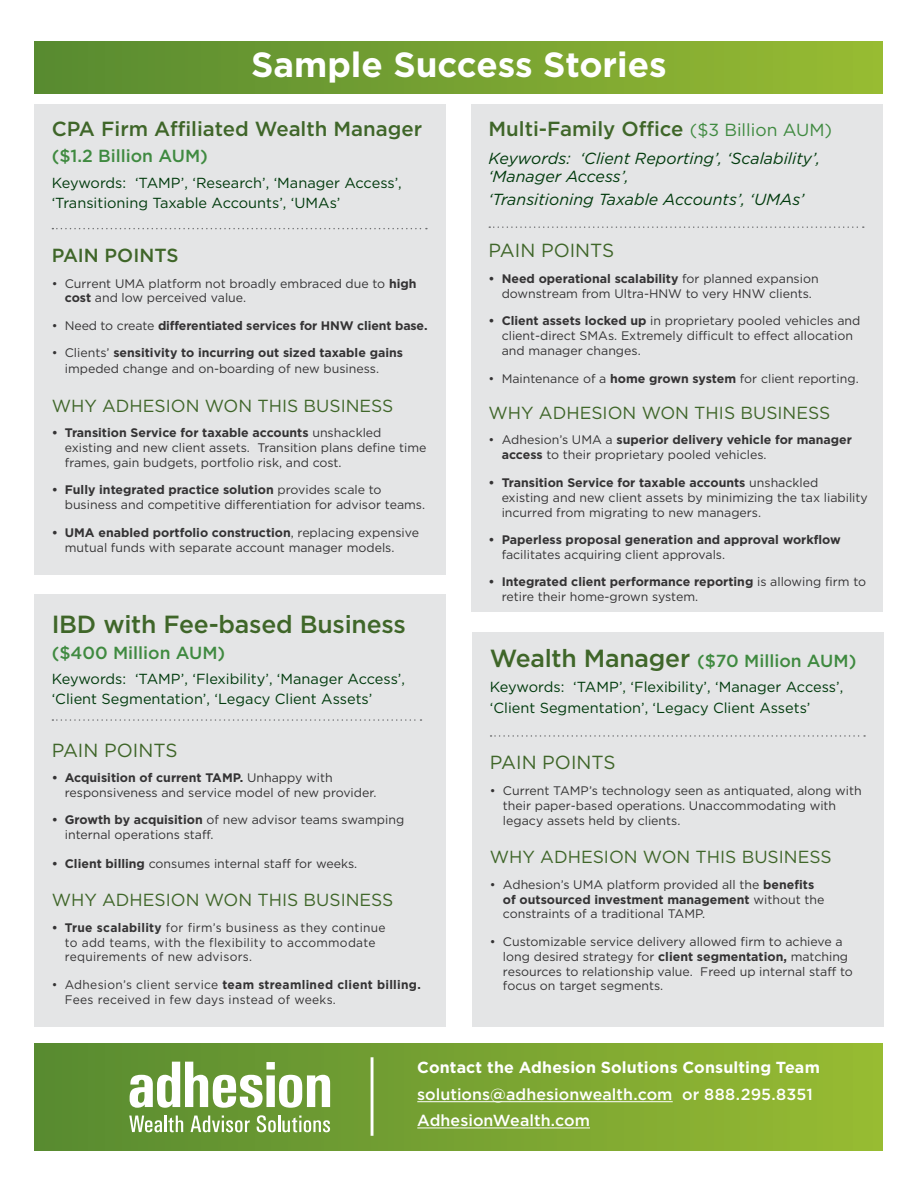
<style>
.page{position:relative;width:918px;height:1188px;background:#fff}
.page>*{position:absolute;margin:0;border:0;box-sizing:border-box;transform-origin:0 0}
.t1{font:700 34.95px "Gotham";color:#fff}
.t2{font:500 24.75px "Gotham";letter-spacing:-.01em;color:#3f6629}
.t3{font:500 20.4px "Gotham";color:#3f6629}
.t4{font:18.9px "Gotham";color:#3f6629}
.t5{font:500 18.9px "Gotham";color:#3f6629}
.t6{font:17.55px "Gotham";color:#3f6629}
.t7{font:500 17.55px "Gotham";color:#3f8a40}
.t8{font:italic 16.05px/17.5px "Gotham";color:#003a0c}
.t9{font:500 16.05px/26.2px "Gotham";letter-spacing:.005em;color:#fff}
.t10{font:700 16.05px "Gotham";letter-spacing:.01em;color:#fff}
.t11{font:14.55px/20.4px "Gotham";color:#003a0c}
.t12{font:12.45px/14.9px "Gotham";color:#343334}
.t13{font:12.45px/14.9px "Gotham";letter-spacing:.025em;color:#343334}
.t14{font:700 12.45px "Gotham";letter-spacing:-.01em;color:#343334}
.s1{font-weight:700}
.s2{font-weight:400}
.s3{font-weight:400;font-size:17.55px;color:#3f8a40}
.s4{font-size:24.75px;color:#3f6629}
</style>
<div class="page">
<div style="left:35px;top:1043px;width:848px;height:107px;background:linear-gradient(to right,#588a32,#98bb33)"></div>
<div style="left:35px;top:41px;width:848px;height:52px;background:linear-gradient(to right,#578a31,#97bb33)"></div>
<hr style="left:417px;top:1101px;width:256px;height:1px;background:#fff">
<hr style="left:417px;top:1128px;width:173px;height:1px;background:#fff">
<div style="left:35px;top:104px;width:411px;height:470px;background:#e4e5e6"></div>
<svg style="left:52px;top:228px;width:375px;height:1px"></svg>
<div style="left:471px;top:104px;width:412px;height:507px;background:#e4e5e6"></div>
<svg style="left:489px;top:226px;width:375px;height:2px"></svg>
<div style="left:35px;top:594px;width:411px;height:432px;background:#e4e5e6"></div>
<svg style="left:52px;top:719px;width:370px;height:2px"></svg>
<div style="left:473px;top:632px;width:411px;height:394px;background:#e4e5e6"></div>
<svg style="left:491px;top:735px;width:374px;height:2px"></svg>
<svg style="left:130px;top:1062px;width:200px;height:46px"></svg>
<svg style="left:129px;top:1116px;width:54px;height:16px"></svg>
<svg style="left:191px;top:1116px;width:59px;height:16px"></svg>
<svg style="left:257px;top:1115px;width:73px;height:17px"></svg>
<hr style="left:371px;top:1057px;width:2px;height:79px;background:#fff">
<h1 class="t1" style="left:251px;top:51px;width:417px">Sample Success Stories</h1>
<h3 class="t3" style="left:52px;top:121px;width:372px">CPA Firm Affiliated Wealth Manager</h3>
<h3 class="t7" style="left:52px;top:150px;width:158px">($1.2 Billion AUM)</h3>
<p class="t11" style="left:52px;top:173px;width:352px">Keywords: ‘TAMP’, ‘Research’, ‘Manager Access’, ‘Transitioning Taxable Accounts’, ‘UMAs’</p>
<h3 class="t5" style="left:52px;top:248px;width:128px">PAIN POINTS</h3>
<p class="t12" style="left:65px;top:277px;width:353px;text-indent:-13px">• Current UMA platform not broadly embraced due to <span class="s1">high cost</span> and low perceived value.</p>
<p class="t14" style="left:52px;top:321px;width:377px"><span class="s2">• Need to create</span> differentiated services for HNW client base.</p>
<p class="t12" style="left:65px;top:346px;width:340px;line-height:15.8px;text-indent:-13px">• Clients’ <span class="s1">sensitivity to incurring out sized taxable gains </span>impeded change and on-boarding of new business.</p>
<h3 class="t6" style="left:52px;top:399px;width:343px">WHY ADHESION WON THIS BUSINESS</h3>
<p class="t12" style="left:65px;top:426px;width:363px;text-indent:-13px"><span class="s1">• Transition Service for taxable accounts</span> unshackled existing and new client assets. Transition plans define time frames, gain budgets, portfolio risk, and cost.</p>
<p class="t12" style="left:65px;top:483px;width:362px;text-indent:-13px"><span class="s1">• Fully integrated practice solution</span> provides scale to business and competitive differentiation for advisor teams.</p>
<p class="t12" style="left:65px;top:526px;width:356px;text-indent:-13px"><span class="s1">• UMA enabled portfolio construction</span>, replacing expensive mutual funds with separate account manager models.</p>
<h2 class="t2" style="left:52px;top:614px;width:356px">IBD with Fee-based Business</h2>
<h3 class="t7" style="left:52px;top:646px;width:175px">($400 Million AUM)</h3>
<p class="t11" style="left:52px;top:670px;width:355px">Keywords: ‘TAMP’, ‘Flexibility’, ‘Manager Access’, ‘Client Segmentation’, ‘Legacy Client Assets’</p>
<h3 class="t4" style="left:52px;top:743px;width:127px">PAIN POINTS</h3>
<p class="t12" style="left:65px;top:771px;width:313px;text-indent:-13px"><span class="s1">• Acquisition of current TAMP.</span> Unhappy with responsiveness and service model of new provider.</p>
<p class="t12" style="left:65px;top:813px;width:341px;text-indent:-13px"><span class="s1">• Growth by acquisition</span> of new advisor teams swamping internal operations staff.</p>
<p class="t12" style="left:52px;top:857px;width:307px"><span class="s1">• Client billing</span> consumes internal staff for weeks.</p>
<h3 class="t6" style="left:52px;top:894px;width:343px">WHY ADHESION WON THIS BUSINESS</h3>
<p class="t13" style="left:65px;top:921px;width:322px;text-indent:-13px"><span class="s1">• True scalability</span> for firm’s business as they continue to add teams, with the flexibility to accommodate requirements of new advisors.</p>
<p class="t13" style="left:65px;top:978px;width:357px;text-indent:-13px">• Adhesion’s client service <span class="s1">team streamlined client billing.<br></span>Fees received in few days instead of weeks.</p>
<h3 class="t3" style="left:489px;top:121px;width:345px">Multi-Family Office <span class="s3">($3 Billion AUM)</span></h3>
<p class="t8" style="left:489px;top:151px;width:333px">Keywords: ‘Client Reporting’, ‘Scalability’, ‘Manager Access’,</p>
<p class="t8" style="left:489px;top:192px;width:317px">‘Transitioning Taxable Accounts’, ‘UMAs’</p>
<h3 class="t4" style="left:489px;top:244px;width:127px">PAIN POINTS</h3>
<p class="t12" style="left:489px;top:272px;width:332px;text-align:center"><span class="s1">• Need operational scalability</span> for planned expansion downstream from Ultra-HNW to very HNW clients.</p>
<p class="t12" style="left:502px;top:314px;width:360px;text-indent:-13px"><span class="s1">• Client assets locked up</span> in proprietary pooled vehicles and client-direct SMAs. Extremely difficult to effect allocation and manager changes.</p>
<p class="t12" style="left:489px;top:372px;width:372px">• Maintenance of a <span class="s1">home grown system</span> for client reporting.</p>
<h3 class="t6" style="left:489px;top:406px;width:343px">WHY ADHESION WON THIS BUSINESS</h3>
<p class="t12" style="left:502px;top:434px;width:352px;text-indent:-13px">• Adhesion’s UMA a <span class="s1">superior delivery vehicle for manager access</span> to their proprietary pooled vehicles.</p>
<p class="t12" style="left:502px;top:476px;width:368px;text-indent:-13px"><span class="s1">• Transition Service for taxable accounts</span> unshackled existing and new client assets by minimizing the tax liability incurred from migrating to new managers.</p>
<p class="t14" style="left:489px;top:535px;width:354px">• Paperless proposal generation and approval workflow</p>
<p class="t12" style="left:502px;top:548px;width:225px">facilitates acquiring client approvals.</p>
<p class="t12" style="left:502px;top:575px;width:366px;text-indent:-13px"><span class="s1">• Integrated client performance reporting</span> is allowing firm to retire their home-grown system.</p>
<h3 class="t7" style="left:490px;top:654px;width:368px"><span class="s4">Wealth Manager</span> ($70 Million AUM)</h3>
<p class="t11" style="left:490px;top:678px;width:355px">Keywords: ‘TAMP’, ‘Flexibility’, ‘Manager Access’, ‘Client Segmentation’, ‘Legacy Client Assets’</p>
<h3 class="t4" style="left:490px;top:756px;width:127px">PAIN POINTS</h3>
<p class="t12" style="left:503px;top:784px;width:360px;text-indent:-13px">• Current TAMP’s technology seen as antiquated, along with their paper-based operations. Unaccommodating with legacy assets held by clients.</p>
<h3 class="t6" style="left:490px;top:851px;width:343px">WHY ADHESION WON THIS BUSINESS</h3>
<p class="t12" style="left:503px;top:878px;width:323px;text-indent:-13px">• Adhesion’s UMA platform provided all the <span class="s1">benefits of outsourced investment management</span> without the constraints of a traditional TAMP.</p>
<p class="t12" style="left:503px;top:935px;width:352px;text-indent:-13px">• Customizable service delivery allowed firm to achieve a long desired strategy for <span class="s1">client segmentation,</span> matching resources to relationship value. Freed up internal staff to focus on target segments.</p>
<p class="t10" style="left:417px;top:1062px;width:404px">Contact the Adhesion Solutions Consulting Team</p>
<p class="t9" style="left:417px;top:1082px;width:397px">solutions@adhesionwealth.com or 888.295.8351<br>AdhesionWealth.com</p>
</div>
